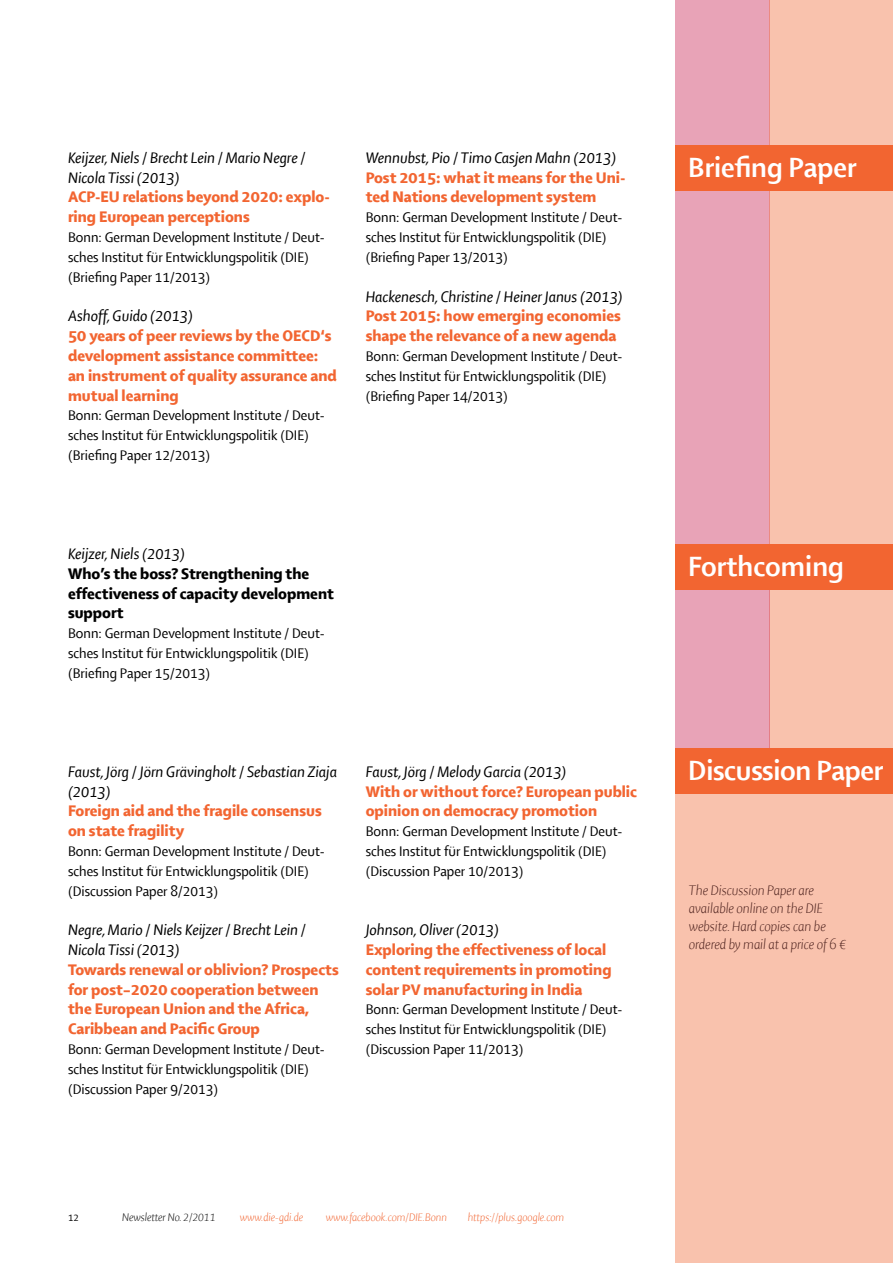
<style>
.page{position:relative;width:893px;height:1263px;background:#fff}
.page>*{position:absolute;margin:0;border:0;box-sizing:border-box;transform-origin:0 0}
.t1{font:30px "Shaker RB";color:#fff}
.t2{font:16.5px/19.8px "Shaker RH";color:#f26531}
.t3{font:16.5px/19.8px "Shaker RI";color:#000}
.t4{font:16.5px/19.8px "Shaker RH";color:#000}
.t5{font:15px/19.8px "Shaker R";color:#000}
.t6{font:15px/18px "Shaker RLI";color:#4b201c}
.t7{font:12px "Shaker RLI";color:#f26531}
.t8{font:12px "Shaker RLI";color:#000}
.t9{font:10.5px "Shaker R";color:#000}
</style>
<div class="page">
<div style="left:675px;top:0;width:95px;height:544px;background:#e8a3b7"></div>
<div style="left:770px;top:0;width:123px;height:544px;background:#f9c2ad"></div>
<div style="left:770px;top:544px;width:123px;height:204px;background:#f9c2ad"></div>
<div style="left:675px;top:544px;width:95px;height:204px;background:#e8a3b7"></div>
<div style="left:675px;top:145px;width:218px;height:45px;background:#f26531"></div>
<div style="left:675px;top:544px;width:218px;height:46px;background:#f26531"></div>
<div style="left:675px;top:748px;width:218px;height:515px;background:#f9c2ad"></div>
<div style="left:675px;top:748px;width:218px;height:46px;background:#f26531"></div>
<p class="t3" style="left:68px;top:148px;width:239px">Keijzer, Niels / Brecht Lein / Mario Negre /<br>Nicola Tissi (2013)</p>
<p class="t2" style="left:68px;top:187px;width:263px">ACP-EU relations beyond 2020: explo&shy;ring European perceptions</p>
<p class="t5" style="left:68px;top:227px;width:258px">Bonn: German Development Institute / Deut&shy;sches Institut für Entwicklungspolitik (DIE) (Briefing Paper 11/2013)</p>
<p class="t3" style="left:68px;top:306px;width:126px">Ashoff, Guido (2013)</p>
<p class="t2" style="left:68px;top:326px;width:270px">50 years of peer reviews by the OECD‘s development assistance committee: an instrument of quality assurance and mutual learning</p>
<p class="t5" style="left:68px;top:406px;width:258px">Bonn: German Development Institute / Deut&shy;sches Institut für Entwicklungspolitik (DIE) (Briefing Paper 12/2013)</p>
<p class="t3" style="left:366px;top:148px;width:252px">Wennubst, Pio / Timo Casjen Mahn (2013)</p>
<p class="t2" style="left:366px;top:168px;width:261px">Post 2015: what it means for the Uni&shy;ted Nations development system</p>
<p class="t5" style="left:366px;top:208px;width:258px">Bonn: German Development Institute / Deut&shy;sches Institut für Entwicklungspolitik (DIE) (Briefing Paper 13/2013)</p>
<p class="t3" style="left:366px;top:286px;width:259px">Hackenesch, Christine / Heiner Janus (2013)</p>
<p class="t2" style="left:366px;top:306px;width:257px">Post 2015: how emerging economies shape the relevance of a new agenda</p>
<p class="t5" style="left:366px;top:346px;width:258px">Bonn: German Development Institute / Deut&shy;sches Institut für Entwicklungspolitik (DIE) (Briefing Paper 14/2013)</p>
<p class="t3" style="left:68px;top:544px;width:118px">Keijzer, Niels (2013)</p>
<p class="t4" style="left:68px;top:564px;width:267px">Who’s the boss? Strengthening the effectiveness of capacity development support</p>
<p class="t5" style="left:68px;top:623px;width:258px">Bonn: German Development Institute / Deut&shy;sches Institut für Entwicklungspolitik (DIE) (Briefing Paper 15/2013)</p>
<p class="t3" style="left:68px;top:762px;width:270px">Faust, Jörg / Jörn Grävingholt / Sebastian Ziaja (2013)</p>
<p class="t2" style="left:68px;top:801px;width:255px">Foreign aid and the fragile consensus on state fragility</p>
<p class="t5" style="left:68px;top:841px;width:258px">Bonn: German Development Institute / Deut&shy;sches Institut für Entwicklungspolitik (DIE) (Discussion Paper 8/2013)</p>
<p class="t3" style="left:68px;top:920px;width:240px">Negre, Mario / Niels Keijzer / Brecht Lein /<br>Nicola Tissi (2013)</p>
<p class="t2" style="left:68px;top:960px;width:272px">Towards renewal or oblivion? Prospects for post–2020 cooperation between the European Union and the Africa, Caribbean and Pacific Group</p>
<p class="t5" style="left:68px;top:1039px;width:258px">Bonn: German Development Institute / Deut&shy;sches Institut für Entwicklungspolitik (DIE) (Discussion Paper 9/2013)</p>
<p class="t3" style="left:366px;top:762px;width:202px">Faust, Jörg / Melody Garcia (2013)</p>
<p class="t2" style="left:366px;top:781px;width:273px">With or without force? European public opinion on democracy promotion</p>
<p class="t5" style="left:366px;top:821px;width:258px">Bonn: German Development Institute / Deut&shy;sches Institut für Entwicklungspolitik (DIE) (Discussion Paper 10/2013)</p>
<p class="t3" style="left:366px;top:920px;width:135px">Johnson, Oliver (2013)</p>
<p class="t2" style="left:366px;top:940px;width:247px">Exploring the effectiveness of local content requirements in promoting solar PV manufacturing in India</p>
<p class="t5" style="left:366px;top:1000px;width:258px">Bonn: German Development Institute / Deut&shy;sches Institut für Entwicklungspolitik (DIE) (Discussion Paper 11/2013)</p>
<p class="t9" style="left:68px;top:1212px;width:12px">12</p>
<p class="t8" style="left:122px;top:1210px;width:95px">Newsletter No. 2/2011</p>
<p class="t7" style="left:240px;top:1210px;width:65px">www.die-gdi.de</p>
<p class="t7" style="left:326px;top:1210px;width:123px">www.facebook.com/DIE.Bonn</p>
<p class="t7" style="left:468px;top:1210px;width:98px">https://plus.google.com</p>
<h1 class="t1" style="left:688px;top:151px;width:170px">Briefing Paper</h1>
<h1 class="t1" style="left:688px;top:550px;width:157px">Forthcoming</h1>
<h1 class="t1" style="left:688px;top:754px;width:196px">Discussion Paper</h1>
<p class="t6" style="left:689px;top:881px;width:159px">The Discussion Paper are available online on the DIE website. Hard copies can be ordered by mail at a price of 6 €</p>
</div>
